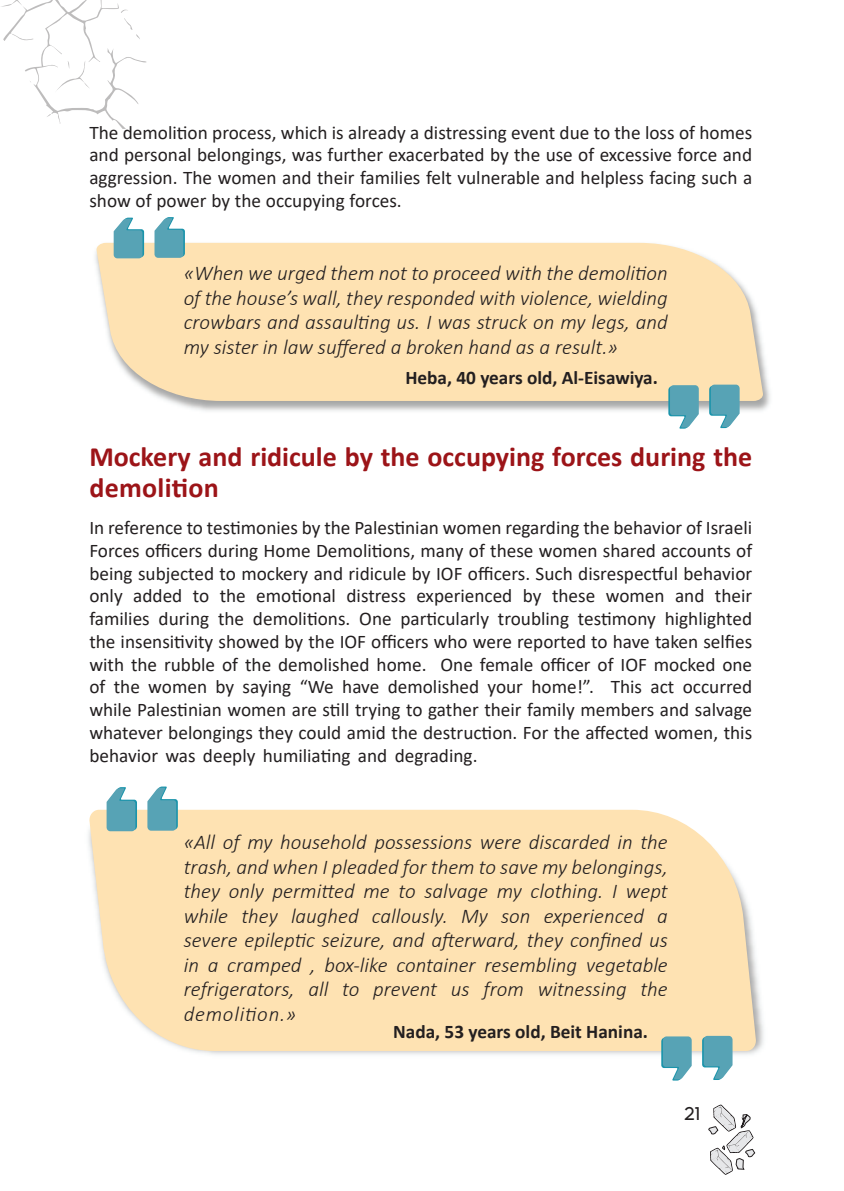
<style>
.page{position:relative;width:844px;height:1191px;background:#fff}
.page>*{position:absolute;margin:0;border:0;box-sizing:border-box;transform-origin:0 0}
.t1{font:700 28px/31.5px "Calibri";color:#9c1418}
.t2{font:italic 300 21px/24.5px "Calibri";color:#231f20;text-align:justify}
.t3{font:19.25px/22.8px "Calibri";color:#231f20;text-align:justify}
.t4{font:700 19.25px "Calibri";color:#231f20}
.t5{font:17.5px "Madani Arabic";color:#231f20}
</style>
<div class="page">
<svg style="left:708px;top:1104px;width:46px;height:70px"></svg>
<svg style="left:1px;top:0;width:145px;height:129px"></svg>
<img style="left:95px;top:239px;width:675px;height:176px">
<div style="left:96px;top:243px;width:667px;height:158px;background:#fee2b2"></div>
<svg style="left:154px;top:217px;width:31px;height:41px"></svg>
<svg style="left:114px;top:218px;width:30px;height:40px"></svg>
<svg style="left:668px;top:385px;width:30px;height:44px"></svg>
<svg style="left:709px;top:384px;width:30px;height:44px"></svg>
<img style="left:88px;top:832px;width:676px;height:230px">
<div style="left:89px;top:809px;width:667px;height:242px;background:#fee2b2"></div>
<svg style="left:147px;top:786px;width:31px;height:44px"></svg>
<svg style="left:107px;top:787px;width:30px;height:44px"></svg>
<svg style="left:661px;top:1036px;width:30px;height:44px"></svg>
<svg style="left:702px;top:1035px;width:30px;height:45px"></svg>
<p class="t3" style="left:89px;top:120px;width:664px">The demolition process, which is already a distressing event due to the loss of homes and personal belongings, was further exacerbated by the use of excessive force and aggression. The women and their families felt vulnerable and helpless facing such a show of power by the occupying forces.</p>
<p class="t2" style="left:184px;top:261px;width:485px">«When we urged them not to proceed with the demolition of the house’s wall, they responded with violence, wielding crowbars and assaulting us. I was struck on my legs, and my sister in law suffered a broken hand as a result.»</p>
<p class="t4" style="left:405px;top:363px;width:254px">Heba, 40 years old, Al-Eisawiya.</p>
<h1 class="t1" style="left:89px;top:440px;width:664px">Mockery and ridicule by the occupying forces during the demolition</h1>
<p class="t3" style="left:89px;top:516px;width:664px">In reference to testimonies by the Palestinian women regarding the behavior of Israeli Forces officers during Home Demolitions, many of these women shared accounts of being subjected to mockery and ridicule by IOF officers. Such disrespectful behavior only added to the emotional distress experienced by these women and their families during the demolitions. One particularly troubling testimony highlighted the insensitivity showed by the IOF officers who were reported to have taken selfies with the rubble of the demolished home. One female officer of IOF mocked one of the women by saying “We have demolished your home!”. This act occurred while Palestinian women are still trying to gather their family members and salvage whatever belongings they could amid the destruction. For the affected women, this behavior was deeply humiliating and degrading.</p>
<p class="t2" style="left:184px;top:830px;width:485px">«All of my household possessions were discarded in the trash, and when I pleaded for them to save my belongings, they only permitted me to salvage my clothing. I wept while they laughed callously. My son experienced a severe epileptic seizure, and afterward, they confined us in a cramped , box-like container resembling vegetable refrigerators, all to prevent us from witnessing the demolition.»</p>
<p class="t4" style="left:393px;top:1018px;width:256px">Nada, 53 years old, Beit Hanina.</p>
<p class="t5" style="left:684px;top:1099px;width:18px">21</p>
</div>
